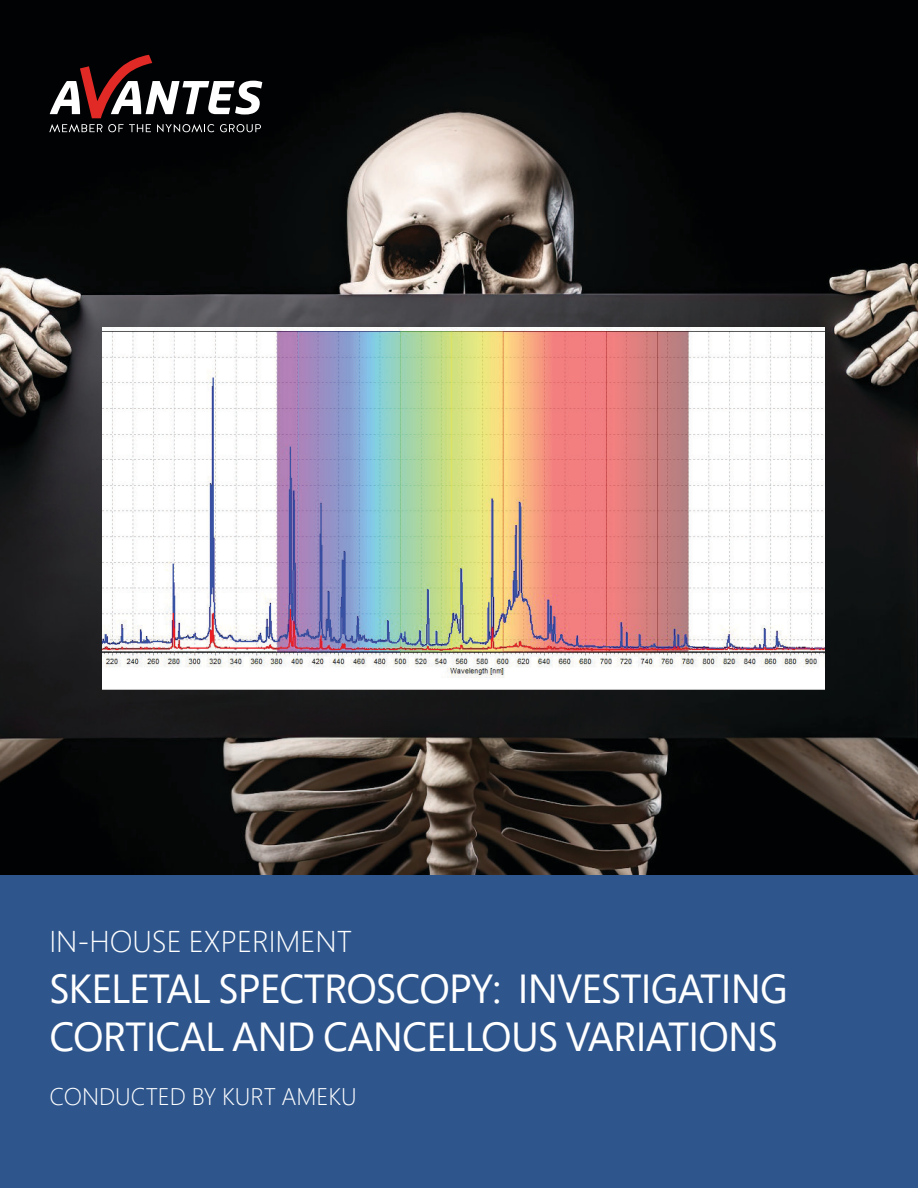
<style>
.page{position:relative;width:918px;height:1188px;background:#fff}
.page>*{position:absolute;margin:0;border:0;box-sizing:border-box;transform-origin:0 0}
.t1{font:40.5px/48px "Segoe Pro";letter-spacing:-.02em;color:#fff}
.t2{font:300 30px "Segoe Pro";color:#fff}
.t3{font:300 24px "Segoe Pro";color:#fff}
</style>
<div class="page">
<img style="left:0;top:0;width:918px;height:876px">
<svg style="left:50px;top:55px;width:212px;height:63px"></svg>
<svg style="left:49px;top:124px;width:102px;height:8px"></svg>
<svg style="left:157px;top:124px;width:57px;height:8px"></svg>
<svg style="left:220px;top:124px;width:41px;height:8px"></svg>
<img style="left:102px;top:327px;width:722px;height:363px">
<div style="left:0;top:876px;width:918px;height:312px;background:#2e568d"></div>
<p class="t2" style="left:49px;top:929px;width:304px">IN-HOUSE EXPERIMENT</p>
<p class="t1" style="left:49px;top:969px;width:740px">SKELETAL SPECTROSCOPY: INVESTIGATING<br>CORTICAL AND CANCELLOUS VARIATIONS</p>
<p class="t3" style="left:49px;top:1087px;width:309px">CONDUCTED BY KURT AMEKU</p>
</div>
